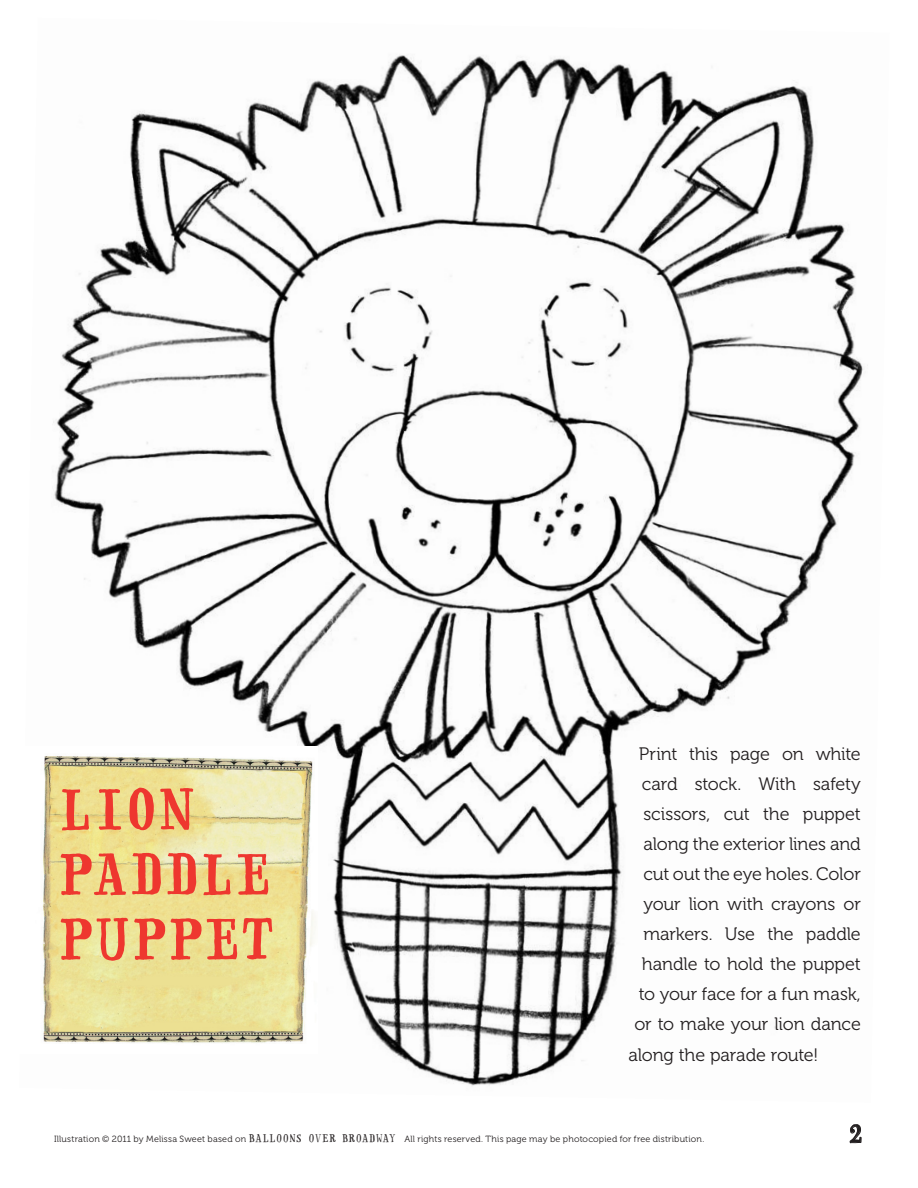
<style>
.page{position:relative;width:918px;height:1188px;background:#fff}
.page>*{position:absolute;margin:0;border:0;box-sizing:border-box;transform-origin:0 0}
.Head{font:700 54px/64.8px "Handwriter";letter-spacing:.055em;color:#ee372f}
.t1{font:700 24px "Handwriter";color:#231f20}
.instruction_para{font:18px "Museo 300";letter-spacing:-.01em;color:#231f20}
.instruction_para-2{font:9px "Museo 300";letter-spacing:.02em;color:#231f20}
.s1{font-family:"Handwriter";font-size:10.5px}
</style>
<div class="page">
<svg style="left:849px;top:1124px;width:13px;height:19px"></svg>
<img style="left:53px;top:55px;width:811px;height:1031px">
<img style="left:42px;top:747px;width:276px;height:306px">
<p class="Head" style="left:60px;top:779px;width:216px">LION<br>PADDLE<br>PUPPET</p>
<p class="instruction_para" style="left:639px;top:745px;width:223px">Print this page on white</p>
<p class="instruction_para" style="left:642px;top:775px;width:221px">card stock. With safety</p>
<p class="instruction_para" style="left:643px;top:805px;width:219px">scissors, cut the puppet</p>
<p class="instruction_para" style="left:643px;top:835px;width:219px">along the exterior lines and</p>
<p class="instruction_para" style="left:643px;top:865px;width:219px">cut out the eye holes. Color</p>
<p class="instruction_para" style="left:643px;top:895px;width:219px">your lion with crayons or</p>
<p class="instruction_para" style="left:643px;top:925px;width:219px">markers. Use the paddle</p>
<p class="instruction_para" style="left:642px;top:955px;width:221px">handle to hold the puppet</p>
<p class="instruction_para" style="left:639px;top:985px;width:223px">to your face for a fun mask,</p>
<p class="instruction_para" style="left:634px;top:1015px;width:228px">or to make your lion dance</p>
<p class="instruction_para" style="left:628px;top:1045px;width:192px">along the parade route!</p>
<p class="instruction_para-2" style="left:54px;top:1134px;width:652px">Illustration © 2011 by Melissa Sweet based on <span class="s1">BALLOONS OVER BROADWAY</span> All rights reserved. This page may be photocopied for free distribution.</p>
<p class="t1" style="left:848px;top:1120px;width:16px">2</p>
</div>
